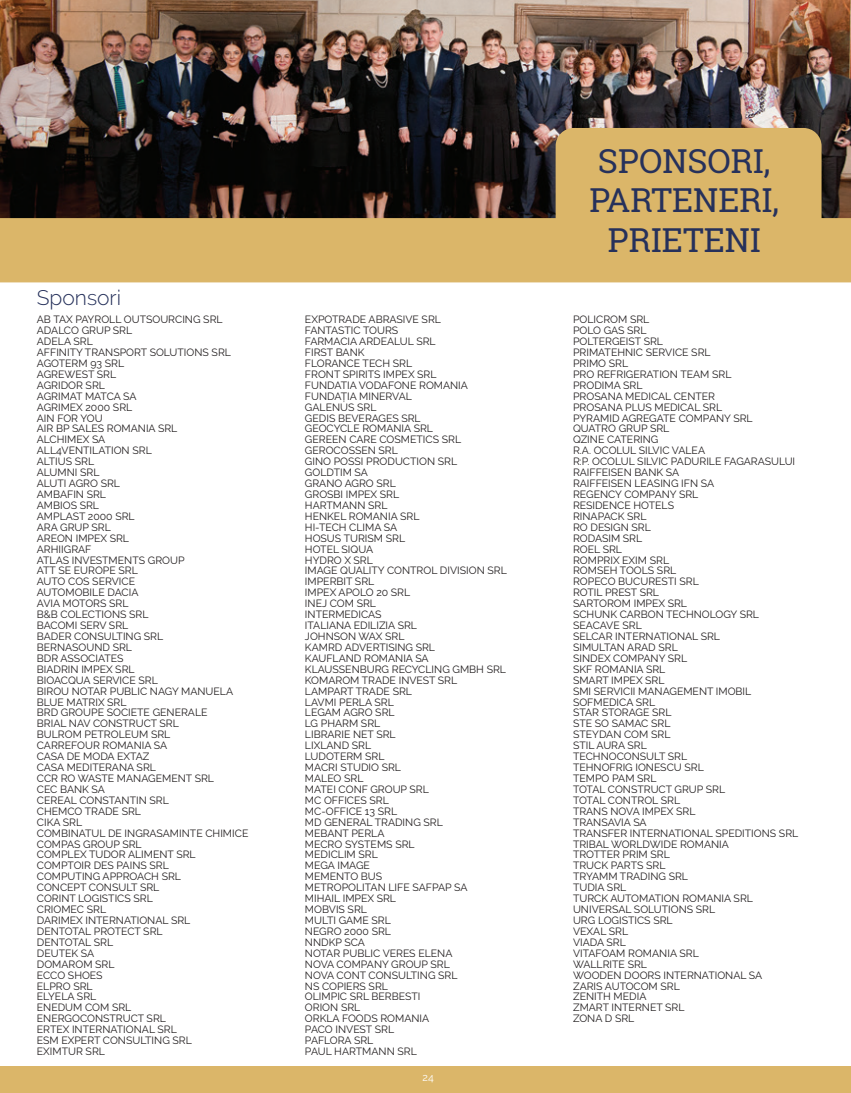
<style>
.page{position:relative;width:851px;height:1093px;background:#fff}
.page>*{position:absolute;margin:0;border:0;box-sizing:border-box;transform-origin:0 0}
.t1{font:33px/39.3px "Roboto Slab";color:#26315b;text-align:center}
.t2{font:300 21px "Raleway";color:#26315b}
.t3{font:10.5px/10.9px "Raleway";color:#231f20}
.t4{font:10.5px "Raleway";color:#fff}
</style>
<div class="page">
<img style="left:0;top:0;width:850px;height:128px">
<svg style="left:0;top:128px;width:850px;height:154px;background:#8f7647"></svg>
<div style="left:0;top:1066px;width:850px;height:27px;background:#dbb669"></div>
<h2 class="t2" style="left:37px;top:285px;width:86px">Sponsori</h2>
<h1 class="t1" style="left:589px;top:141px;width:191px">SPONSORI,<br>PARTENERI,<br>PRIETENI</h1>
<p class="t3" style="left:37px;top:314px;width:213px">AB TAX PAYROLL OUTSOURCING SRL<br>ADALCO GRUP SRL<br>ADELA SRL<br>AFFINITY TRANSPORT SOLUTIONS SRL<br>AGOTERM 93 SRL<br>AGREWEST SRL<br>AGRIDOR SRL<br>AGRIMAT MATCA SA<br>AGRIMEX 2000 SRL<br>AIN FOR YOU<br>AIR BP SALES ROMANIA SRL<br>ALCHIMEX SA<br>ALL4VENTILATION SRL<br>ALTIUS SRL<br>ALUMNI SRL<br>ALUTI AGRO SRL<br>AMBAFIN SRL<br>AMBIOS SRL<br>AMPLAST 2000 SRL<br>ARA GRUP SRL<br>AREON IMPEX SRL<br>ARHIIGRAF<br>ATLAS INVESTMENTS GROUP<br>ATT SE EUROPE SRL<br>AUTO COS SERVICE<br>AUTOMOBILE DACIA<br>AVIA MOTORS SRL<br>B&amp;B COLECTIONS SRL<br>BACOMI SERV SRL<br>BADER CONSULTING SRL<br>BERNASOUND SRL<br>BDR ASSOCIATES<br>BIADRIN IMPEX SRL<br>BIOACQUA SERVICE SRL<br>BIROU NOTAR PUBLIC NAGY MANUELA<br>BLUE MATRIX SRL<br>BRD GROUPE SOCIETE GENERALE<br>BRIAL NAV CONSTRUCT SRL<br>BULROM PETROLEUM SRL<br>CARREFOUR ROMANIA SA<br>CASA DE MODA EXTAZ<br>CASA MEDITERANA SRL<br>CCR RO WASTE MANAGEMENT SRL<br>CEC BANK SA<br>CEREAL CONSTANTIN SRL<br>CHEMCO TRADE SRL<br>CIKA SRL<br>COMBINATUL DE INGRASAMINTE CHIMICE<br>COMPAS GROUP SRL<br>COMPLEX TUDOR ALIMENT SRL<br>COMPTOIR DES PAINS SRL<br>COMPUTING APPROACH SRL<br>CONCEPT CONSULT SRL<br>CORINT LOGISTICS SRL<br>CRIOMEC SRL<br>DARIMEX INTERNATIONAL SRL<br>DENTOTAL PROTECT SRL<br>DENTOTAL SRL<br>DEUTEK SA<br>DOMAROM SRL<br>ECCO SHOES<br>ELPRO SRL<br>ELYELA SRL<br>ENEDUM COM SRL<br>ENERGOCONSTRUCT SRL<br>ERTEX INTERNATIONAL SRL<br>ESM EXPERT CONSULTING SRL<br>EXIMTUR SRL</p>
<p class="t3" style="left:305px;top:314px;width:203px">EXPOTRADE ABRASIVE SRL<br>FANTASTIC TOURS<br>FARMACIA ARDEALUL SRL<br>FIRST BANK<br>FLORANCE TECH SRL<br>FRONT SPIRITS IMPEX SRL<br>FUNDATIA VODAFONE ROMANIA<br>FUNDAȚIA MINERVAL<br>GALENUS SRL<br>GEDIS BEVERAGES SRL<br>GEOCYCLE ROMANIA SRL<br>GEREEN CARE COSMETICS SRL<br>GEROCOSSEN SRL<br>GINO POSSI PRODUCTION SRL<br>GOLDTIM SA<br>GRANO AGRO SRL<br>GROSBI IMPEX SRL<br>HARTMANN SRL<br>HENKEL ROMANIA SRL<br>HI-TECH CLIMA SA<br>HOSUS TURISM SRL<br>HOTEL SIQUA<br>HYDRO X SRL<br>IMAGE QUALITY CONTROL DIVISION SRL<br>IMPERBIT SRL<br>IMPEX APOLO 20 SRL<br>INEJ COM SRL<br>INTERMEDICAS<br>ITALIANA EDILIZIA SRL<br>JOHNSON WAX SRL<br>KAMRD ADVERTISING SRL<br>KAUFLAND ROMANIA SA<br>KLAUSSENBURG RECYCLING GMBH SRL<br>KOMAROM TRADE INVEST SRL<br>LAMPART TRADE SRL<br>LAVMI PERLA SRL<br>LEGAM AGRO SRL<br>LG PHARM SRL<br>LIBRARIE NET SRL<br>LIXLAND SRL<br>LUDOTERM SRL<br>MACRI STUDIO SRL<br>MALEO SRL<br>MATEI CONF GROUP SRL<br>MC OFFICES SRL<br>MC-OFFICE 13 SRL<br>MD GENERAL TRADING SRL<br>MEBANT PERLA<br>MECRO SYSTEMS SRL<br>MEDICLIM SRL<br>MEGA IMAGE<br>MEMENTO BUS<br>METROPOLITAN LIFE SAFPAP SA<br>MIHAIL IMPEX SRL<br>MOBVIS SRL<br>MULTI GAME SRL<br>NEGRO 2000 SRL<br>NNDKP SCA<br>NOTAR PUBLIC VERES ELENA<br>NOVA COMPANY GROUP SRL<br>NOVA CONT CONSULTING SRL<br>NS COPIERS SRL<br>OLIMPIC SRL BERBESTI<br>ORION SRL<br>ORKLA FOODS ROMANIA<br>PACO INVEST SRL<br>PAFLORA SRL<br>PAUL HARTMANN SRL</p>
<p class="t3" style="left:573px;top:314px;width:227px">POLICROM SRL<br>POLO GAS SRL<br>POLTERGEIST SRL<br>PRIMATEHNIC SERVICE SRL<br>PRIMO SRL<br>PRO REFRIGERATION TEAM SRL<br>PRODIMA SRL<br>PROSANA MEDICAL CENTER<br>PROSANA PLUS MEDICAL SRL<br>PYRAMID AGREGATE COMPANY SRL<br>QUATRO GRUP SRL<br>QZINE CATERING<br>R.A. OCOLUL SILVIC VALEA<br>R:P. OCOLUL SILVIC PADURILE FAGARASULUI<br>RAIFFEISEN BANK SA<br>RAIFFEISEN LEASING IFN SA<br>REGENCY COMPANY SRL<br>RESIDENCE HOTELS<br>RINAPACK SRL<br>RO DESIGN SRL<br>RODASIM SRL<br>ROEL SRL<br>ROMPRIX EXIM SRL<br>ROMSEH TOOLS SRL<br>ROPECO BUCURESTI SRL<br>ROTIL PREST SRL<br>SARTOROM IMPEX SRL<br>SCHUNK CARBON TECHNOLOGY SRL<br>SEACAVE SRL<br>SELCAR INTERNATIONAL SRL<br>SIMULTAN ARAD SRL<br>SINDEX COMPANY SRL<br>SKF ROMANIA SRL<br>SMART IMPEX SRL<br>SMI SERVICII MANAGEMENT IMOBIL<br>SOFMEDICA SRL<br>STAR STORAGE SRL<br>STE SO SAMAC SRL<br>STEYDAN COM SRL<br>STIL AURA SRL<br>TECHNOCONSULT SRL<br>TEHNOFRIG IONESCU SRL<br>TEMPO PAM SRL<br>TOTAL CONSTRUCT GRUP SRL<br>TOTAL CONTROL SRL<br>TRANS NOVA IMPEX SRL<br>TRANSAVIA SA<br>TRANSFER INTERNATIONAL SPEDITIONS SRL<br>TRIBAL WORLDWIDE ROMANIA<br>TROTTER PRIM SRL<br>TRUCK PARTS SRL<br>TRYAMM TRADING SRL<br>TUDIA SRL<br>TURCK AUTOMATION ROMANIA SRL<br>UNIVERSAL SOLUTIONS SRL<br>URG LOGISTICS SRL<br>VEXAL SRL<br>VIADA SRL<br>VITAFOAM ROMANIA SRL<br>WALLRITE SRL<br>WOODEN DOORS INTERNATIONAL SA<br>ZARIS AUTOCOM SRL<br>ZENITH MEDIA<br>ZMART INTERNET SRL<br>ZONA D SRL</p>
<p class="t4" style="left:422px;top:1070px;width:13px">24</p>
<p class="t4" style="left:422px;top:1070px;width:7px">4</p>
</div>
